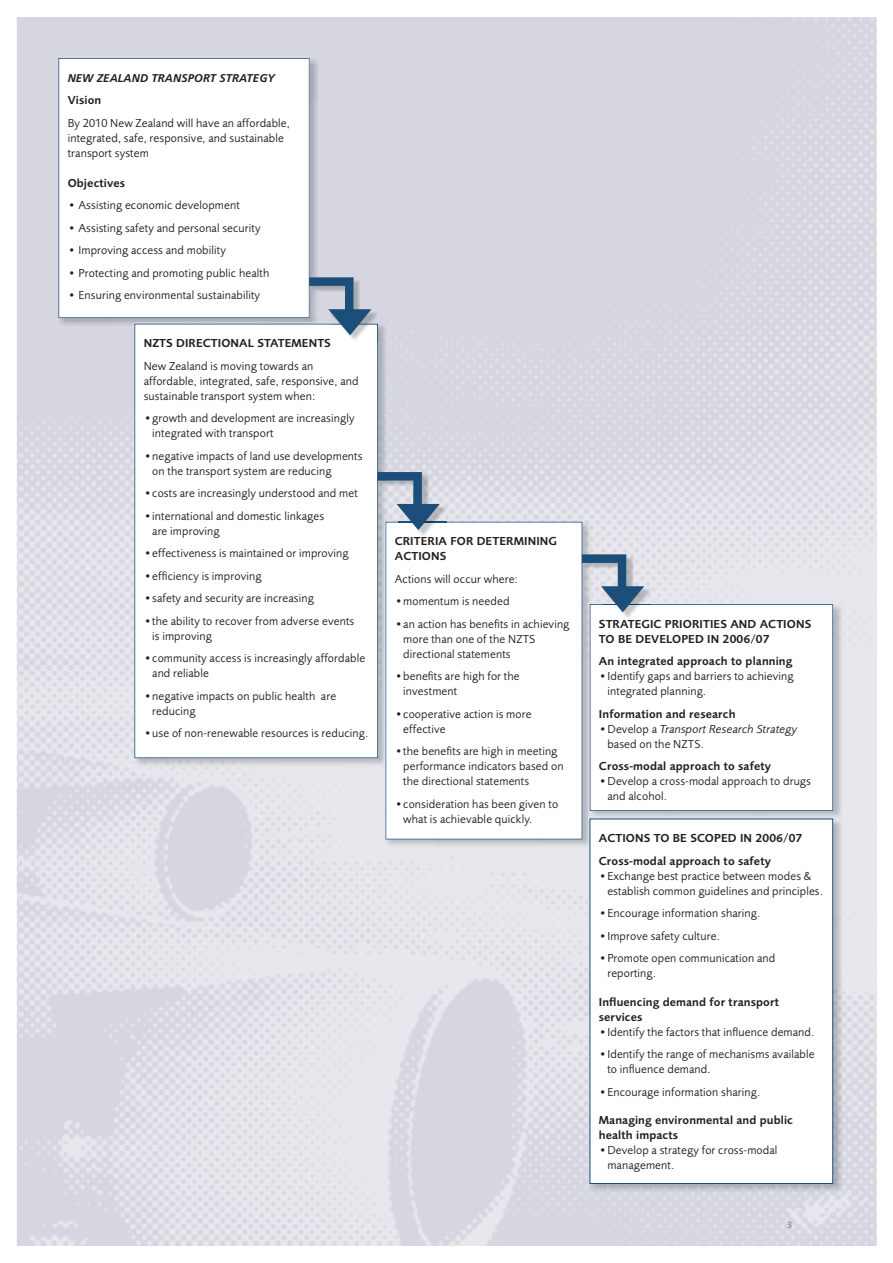
<style>
.page{position:relative;width:893px;height:1263px;background:#fff}
.page>*{position:absolute;margin:0;border:0;box-sizing:border-box;transform-origin:0 0}
.t1{font:12px/15px "Foundry Sans";letter-spacing:.01em;color:#231f1f}
.t2{font:600 12px/15px "Foundry Sans";letter-spacing:.01em;color:#231f1f}
.t3{font:italic 12px/15px "Foundry Sans";letter-spacing:.01em;color:#231f1f}
.t4{font:italic 700 11.25px "Frutiger";letter-spacing:.01em;color:#231f1f}
.t5{font:600 9.75px "Foundry Sans";color:#939497}
.s1{font-style:normal}
</style>
<div class="page">
<img style="left:17px;top:17px;width:859px;height:1229px">
<img style="left:57px;top:57px;width:262px;height:44px">
<img style="left:57px;top:101px;width:52px;height:227px">
<img style="left:267px;top:101px;width:52px;height:221px">
<img style="left:109px;top:318px;width:158px;height:10px">
<svg style="left:58px;top:58px;width:251px;height:260px"></svg>
<img style="left:133px;top:328px;width:51px;height:440px">
<img style="left:378px;top:322px;width:9px;height:50px">
<img style="left:337px;top:372px;width:50px;height:396px">
<img style="left:184px;top:758px;width:153px;height:10px">
<img style="left:133px;top:322px;width:176px;height:6px">
<svg style="left:134px;top:324px;width:244px;height:434px"></svg>
<img style="left:446px;top:520px;width:146px;height:34px">
<img style="left:540px;top:612px;width:48px;height:237px">
<img style="left:384px;top:768px;width:52px;height:81px">
<img style="left:436px;top:839px;width:104px;height:10px">
<img style="left:384px;top:530px;width:1px;height:238px">
<svg style="left:385px;top:522px;width:197px;height:317px"></svg>
<img style="left:592px;top:603px;width:250px;height:214px">
<img style="left:588px;top:612px;width:4px;height:205px">
<svg style="left:589px;top:604px;width:244px;height:207px"></svg>
<img style="left:588px;top:821px;width:254px;height:373px">
<img style="left:592px;top:817px;width:250px;height:4px">
<div style="left:590px;top:819px;width:242px;height:365px;background:#fff"></div>
<div style="left:589px;top:819px;width:244px;height:365px;border:1px solid #1b4e78"></div>
<img style="left:371px;top:311px;width:7px;height:13px">
<img style="left:371px;top:324px;width:7px;height:18px">
<svg style="left:309px;top:277px;width:62px;height:65px"></svg>
<img style="left:398px;top:505px;width:48px;height:32px">
<svg style="left:377px;top:472px;width:63px;height:58px;background:#95a7b9"></svg>
<img style="left:603px;top:588px;width:47px;height:31px">
<svg style="left:582px;top:554px;width:62px;height:58px;background:#98aabb"></svg>
<p class="t4" style="left:68px;top:73px;width:209px">NEW ZEALAND TRANSPORT STRATEGY</p>
<p class="t2" style="left:68px;top:94px;width:35px">Vision</p>
<p class="t1" style="left:68px;top:116px;width:224px">By 2010 New Zealand will have an affordable, integrated, safe, responsive, and sustainable transport system</p>
<p class="t2" style="left:68px;top:176px;width:59px">Objectives</p>
<p class="t1" style="left:68px;top:199px;width:174px">• Assisting economic development</p>
<p class="t1" style="left:68px;top:221px;width:194px">• Assisting safety and personal security</p>
<p class="t1" style="left:68px;top:244px;width:160px">• Improving access and mobility</p>
<p class="t1" style="left:68px;top:266px;width:203px">• Protecting and promoting public health</p>
<p class="t1" style="left:68px;top:289px;width:194px">• Ensuring environmental sustainability</p>
<p class="t2" style="left:144px;top:337px;width:189px">NZTS DIRECTIONAL STATEMENTS</p>
<p class="t1" style="left:144px;top:360px;width:216px">New Zealand is moving towards an affordable, integrated, safe, responsive, and sustainable transport system when:</p>
<p class="t1" style="left:152px;top:412px;width:204px;text-indent:-9px">• growth and development are increasingly integrated with transport</p>
<p class="t1" style="left:152px;top:450px;width:212px;text-indent:-9px">• negative impacts of land use developments on the transport system are reducing</p>
<p class="t1" style="left:144px;top:487px;width:216px">• costs are increasingly understood and met</p>
<p class="t1" style="left:152px;top:510px;width:173px;text-indent:-9px">• international and domestic linkages are improving</p>
<p class="t1" style="left:144px;top:547px;width:206px">• effectiveness is maintained or improving</p>
<p class="t1" style="left:144px;top:570px;width:119px">• efficiency is improving</p>
<p class="t1" style="left:144px;top:592px;width:172px">• safety and security are increasing</p>
<p class="t1" style="left:152px;top:615px;width:203px;text-indent:-9px">• the ability to recover from adverse events is improving</p>
<p class="t1" style="left:152px;top:652px;width:214px;text-indent:-9px">• community access is increasingly affordable and reliable</p>
<p class="t1" style="left:152px;top:690px;width:185px;text-indent:-9px">• negative impacts on public health are reducing</p>
<p class="t1" style="left:144px;top:727px;width:226px">• use of non-renewable resources is reducing.</p>
<p class="t2" style="left:395px;top:535px;width:164px">CRITERIA FOR DETERMINING<br>ACTIONS</p>
<p class="t1" style="left:395px;top:573px;width:125px">Actions will occur where:</p>
<p class="t1" style="left:395px;top:595px;width:116px">• momentum is needed</p>
<p class="t1" style="left:403px;top:618px;width:168px;text-indent:-9px">• an action has benefits in achieving more than one of the NZTS directional statements</p>
<p class="t1" style="left:403px;top:670px;width:118px;text-indent:-9px">• benefits are high for the investment</p>
<p class="t1" style="left:403px;top:708px;width:130px;text-indent:-9px">• cooperative action is more effective</p>
<p class="t1" style="left:403px;top:745px;width:162px;text-indent:-9px">• the benefits are high in meeting performance indicators based on the directional statements</p>
<p class="t1" style="left:403px;top:798px;width:156px;text-indent:-9px">• consideration has been given to what is achievable quickly.</p>
<p class="t2" style="left:599px;top:617px;width:214px">STRATEGIC PRIORITIES AND ACTIONS<br>TO BE DEVELOPED IN 2006/07</p>
<p class="t2" style="left:599px;top:655px;width:195px">An integrated approach to planning</p>
<p class="t1" style="left:607px;top:670px;width:188px;text-indent:-9px">• Identify gaps and barriers to achieving integrated planning.</p>
<p class="t2" style="left:599px;top:707px;width:138px">Information and research</p>
<p class="t3" style="left:607px;top:722px;width:191px;text-indent:-9px"><span class="s1">• Develop a</span> Transport Research Strategy <span class="s1">based on the NZTS.</span></p>
<p class="t2" style="left:599px;top:760px;width:174px">Cross-modal approach to safety</p>
<p class="t1" style="left:607px;top:775px;width:205px;text-indent:-9px">• Develop a cross-modal approach to drugs and alcohol.</p>
<p class="t2" style="left:599px;top:828px;width:205px;line-height:22.5px">ACTIONS TO BE SCOPED IN 2006/07<br>Cross-modal approach to safety</p>
<p class="t1" style="left:607px;top:869px;width:217px;text-indent:-9px">• Exchange best practice between modes &amp; establish common guidelines and principles.</p>
<p class="t1" style="left:599px;top:907px;width:163px">• Encourage information sharing.</p>
<p class="t1" style="left:599px;top:929px;width:123px">• Improve safety culture.</p>
<p class="t1" style="left:607px;top:952px;width:169px;text-indent:-9px">• Promote open communication and reporting.</p>
<p class="t2" style="left:599px;top:995px;width:182px">Influencing demand for transport services</p>
<p class="t1" style="left:599px;top:1025px;width:217px">• Identify the factors that influence demand.</p>
<p class="t1" style="left:607px;top:1048px;width:209px;text-indent:-9px">• Identify the range of mechanisms available to influence demand.</p>
<p class="t1" style="left:599px;top:1085px;width:163px">• Encourage information sharing.</p>
<p class="t2" style="left:599px;top:1114px;width:196px">Managing environmental and public health impacts</p>
<p class="t1" style="left:607px;top:1144px;width:172px;text-indent:-9px">• Develop a strategy for cross-modal management.</p>
<p class="t5" style="left:785px;top:1221px;width:9px">33</p>
</div>
